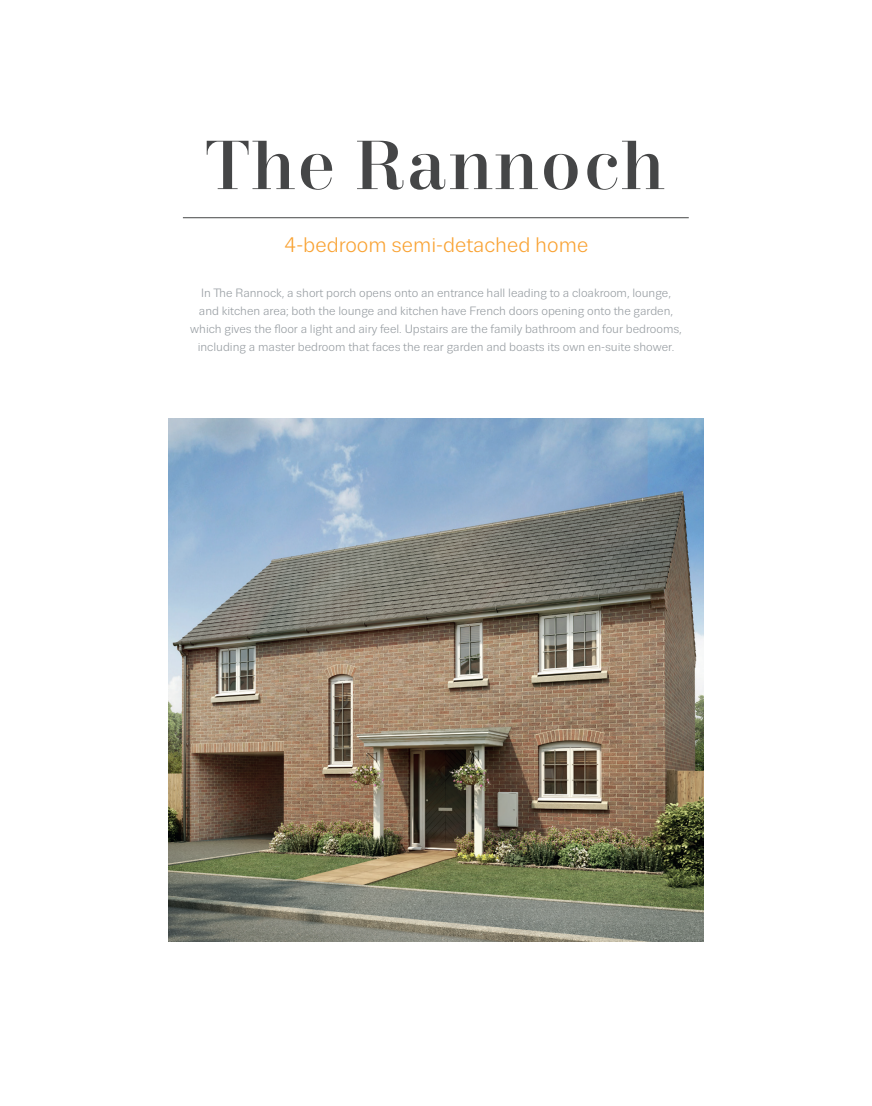
<style>
.page{position:relative;width:872px;height:1106px;background:#fff}
.page>*{position:absolute;margin:0;border:0;box-sizing:border-box;transform-origin:0 0}
.t1{font:500 69px "Trivia Serif";letter-spacing:.02em;color:#454647}
.t2{font:21px "Trivia Sans";color:#f9a232}
.t3{font:12px/18px "Trivia Sans";color:#969ca1;text-align:center}
</style>
<div class="page">
<hr style="left:183px;top:217px;width:505px;height:1px;background:#454647">
<img style="left:168px;top:418px;width:536px;height:523px">
<h1 class="t1" style="left:205px;top:128px;width:461px">The Rannoch</h1>
<h2 class="t2" style="left:284px;top:234px;width:306px">4-bedroom semi-detached home</h2>
<p class="t3" style="left:190px;top:284px;width:493px">In The Rannock, a short porch opens onto an entrance hall leading to a cloakroom, lounge, and kitchen area; both the lounge and kitchen have French doors opening onto the garden, which gives the floor a light and airy feel. Upstairs are the family bathroom and four bedrooms, including a master bedroom that faces the rear garden and boasts its own en-suite shower.</p>
</div>
